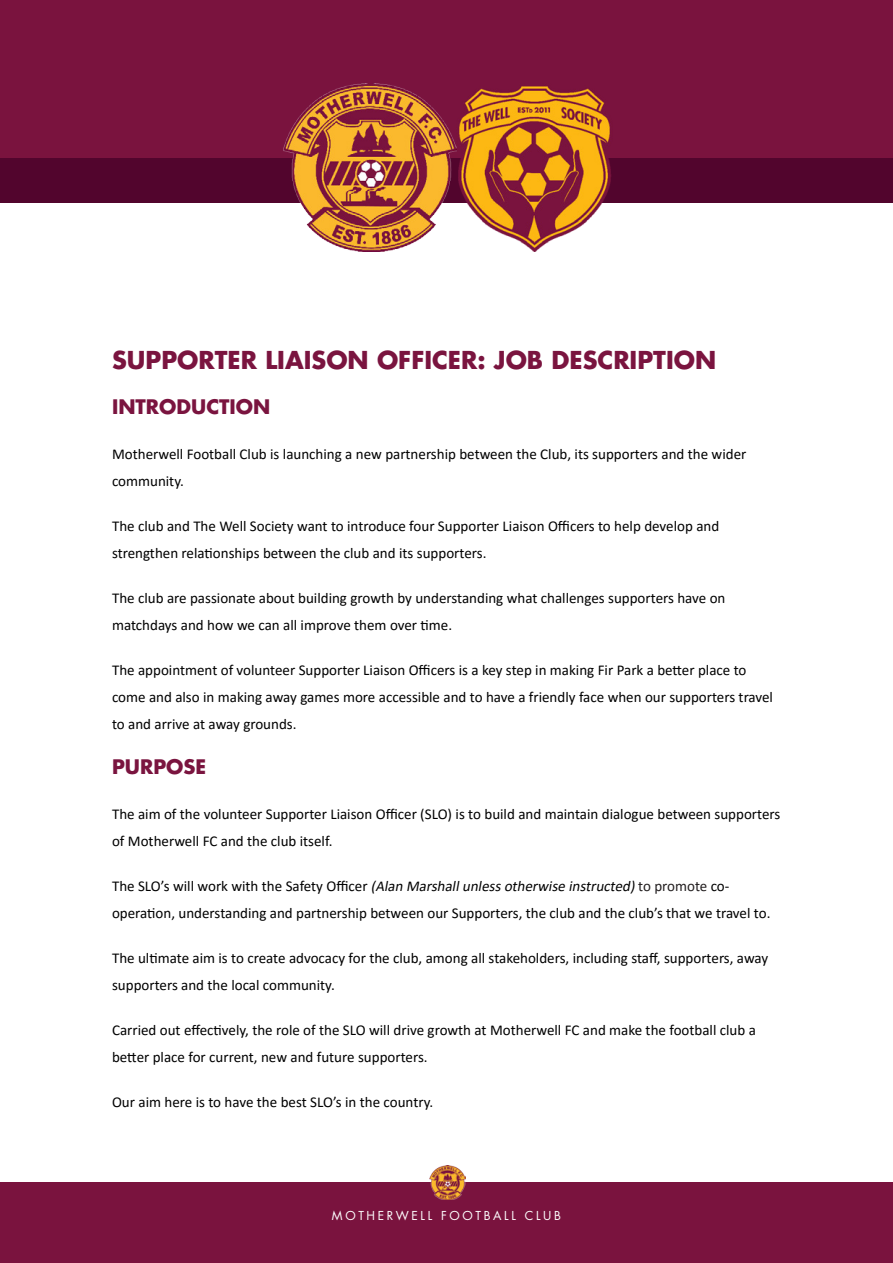
<style>
.page{position:relative;width:893px;height:1263px;background:#fff}
.page>*{position:absolute;margin:0;border:0;box-sizing:border-box;transform-origin:0 0}
.t1{font:700 24px "Futura Std";color:#7a143f}
.t2{font:700 19.5px "Futura Std";color:#7a143f}
.t3{font:15px/27px "Calibri";color:#000}
.t4{font:12px "Futura Std";letter-spacing:.22em;color:#fff}
.s1{font-style:italic}
.s2{color:#231f20}
</style>
<div class="page">
<div style="left:0;top:1182px;width:893px;height:81px;background:#7a133e"></div>
<div style="left:0;top:0;width:893px;height:167px;background:#7a133e"></div>
<div style="left:0;top:158px;width:893px;height:44px;background:#52052d"></div>
<img style="left:430px;top:1165px;width:35px;height:34px">
<img style="left:283px;top:84px;width:329px;height:167px">
<p class="t1" style="left:112px;top:344px;width:606px">SUPPORTER LIAISON OFFICER: JOB DESCRIPTION</p>
<p class="t2" style="left:112px;top:394px;width:160px">INTRODUCTION</p>
<p class="t3" style="left:112px;top:440px;width:636px">Motherwell Football Club is launching a new partnership between the Club, its supporters and the wider community.</p>
<p class="t3" style="left:112px;top:512px;width:609px">The club and The Well Society want to introduce four Supporter Liaison Officers to help develop and strengthen relationships between the club and its supporters.</p>
<p class="t3" style="left:112px;top:584px;width:615px">The club are passionate about building growth by understanding what challenges supporters have on matchdays and how we can all improve them over time.</p>
<p class="t3" style="left:112px;top:656px;width:662px">The appointment of volunteer Supporter Liaison Officers is a key step in making Fir Park a better place to come and also in making away games more accessible and to have a friendly face when our supporters travel to and arrive at away grounds.</p>
<p class="t2" style="left:112px;top:754px;width:96px">PURPOSE</p>
<p class="t3" style="left:112px;top:800px;width:670px">The aim of the volunteer Supporter Liaison Officer (SLO) is to build and maintain dialogue between supporters of Motherwell FC and the club itself.</p>
<p class="t3" style="left:112px;top:872px;width:660px">The SLO’s will work with the Safety Officer <span class="s1">(Alan Marshallunlessotherwise instructed)</span><span class="s2">to promote</span> co&shy;operation, understanding and partnership between our Supporters, the club and the club’s that we travel to.</p>
<p class="t3" style="left:112px;top:944px;width:658px">The ultimate aim is to create advocacy for the club, among all stakeholders, including staff, supporters, away supporters and the local community.</p>
<p class="t3" style="left:112px;top:1016px;width:645px">Carried out effectively, the role of the SLO will drive growth at Motherwell FC and make the football club a better place for current, new and future supporters.</p>
<p class="t3" style="left:112px;top:1088px;width:323px">Our aim here is to have the best SLO’s in the country.</p>
<p class="t4" style="left:332px;top:1208px;width:230px">MOTHERWELL FOOTBALL CLUB</p>
</div>
